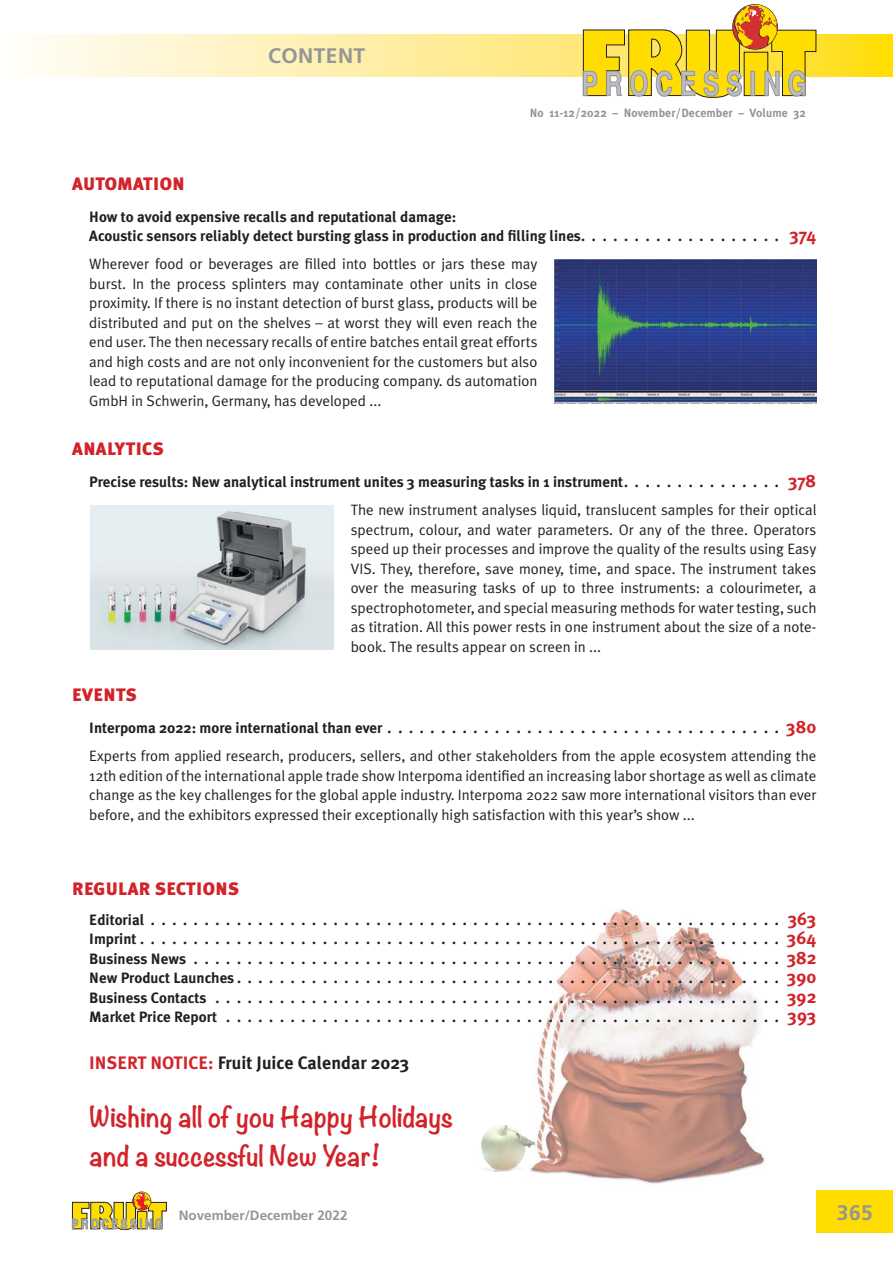
<style>
.page{position:relative;width:893px;height:1263px;background:#fff}
.page>*{position:absolute;margin:0;border:0;box-sizing:border-box;transform-origin:0 0}
.t1{font:700 25.5px/39px "Noteworthy";color:#d2232a}
.t2{font:700 21px "Frutiger";letter-spacing:.02em;color:#939598}
.t3{font:900 18px "Meta Plus";letter-spacing:.02em;color:#d2232a}
.t4{font:700 18px "Meta Plus";color:#231f20}
.t5{font:15px/19.5px "Meta Plus Normal";color:#231f20;text-align:justify}
.t6{font:700 15px/19.5px "Meta Plus";color:#231f20}
.t7{font:700 13.5px "Frutiger";color:#939598}
.t8{font:700 12px "Meta Plus";letter-spacing:.01em;color:#939598}
.s1{font-size:18px;color:#d2232a}
.s2{color:#d2232a}
.s3{font-size:27px}
</style>
<div class="page">
<div style="left:816px;top:1191px;width:77px;height:42px;background:#fd0"></div>
<svg style="left:25px;top:34px;width:868px;height:43px;background:#ffeea3"></svg>
<svg style="left:72px;top:1191px;width:95px;height:39px"></svg>
<img style="left:483px;top:909px;width:283px;height:275px">
<img style="left:481px;top:1124px;width:22px;height:27px">
<img style="left:507px;top:1125px;width:18px;height:46px">
<img style="left:486px;top:1163px;width:43px;height:1px">
<svg style="left:481px;top:1151px;width:5px;height:17px"></svg>
<svg style="left:583px;top:4px;width:234px;height:94px"></svg>
<img style="left:554px;top:259px;width:262px;height:145px">
<img style="left:91px;top:505px;width:243px;height:144px">
<h2 class="t2" style="left:268px;top:46px;width:99px">CONTENT</h2>
<p class="t8" style="left:530px;top:107px;width:277px">No 11-12/2022 – November/December – Volume 32</p>
<p class="t3" style="left:72px;top:176px;width:114px">AUTOMATION</p>
<p class="t6" style="left:89px;top:208px;width:729px">How to avoid expensive recalls and reputational damage:<br>Acoustic sensors reliably detect bursting glass in production and filling lines. . . . . . . . . . . . . . . . . . . <span class="s1">374</span></p>
<p class="t5" style="left:89px;top:256px;width:450px">Wherever food or beverages are filled into bottles or jars these may burst. In the process splinters may contaminate other units in close proximity. If there is no instant detection of burst glass, products will be distributed and put on the shelves – at worst they will even reach the end user. The then necessary recalls of entire batches entail great efforts and high costs and are not only inconvenient for the customers but also lead to reputational damage for the producing company. ds automation GmbH in Schwerin, Germany, has developed ...</p>
<p class="t3" style="left:72px;top:442px;width:93px">ANALYTICS</p>
<p class="t6" style="left:89px;top:473px;width:729px">Precise results: New analytical instrument unites 3 measuring tasks in 1 instrument. . . . . . . . . . . . . . . <span class="s1">378</span></p>
<p class="t5" style="left:351px;top:502px;width:467px">The new instrument analyses liquid, translucent samples for their optical spectrum, colour, and water parameters. Or any of the three. Operators speed up their processes and improve the quality of the results using Easy VIS. They, therefore, save money, time, and space. The instrument takes over the measuring tasks of up to three instruments: a colourimeter, a spectrophotometer, and special measuring methods for water testing, such as titration. All this power rests in one instrument about the size of a note&shy;book. The results appear on screen in ...</p>
<p class="t3" style="left:72px;top:688px;width:66px">EVENTS</p>
<p class="t6" style="left:89px;top:719px;width:729px">Interpoma 2022: more international than ever . . . . . . . . . . . . . . . . . . . . . . . . . . . . . . . . . . . . . <span class="s1">380</span></p>
<p class="t5" style="left:89px;top:748px;width:729px">Experts from applied research, producers, sellers, and other stakeholders from the apple ecosystem attending the 12th edition of the international apple trade show Interpoma identified an increasing labor shortage as well as climate change as the key challenges for the global apple industry. Interpoma 2022 saw more international visitors than ever before, and the exhibitors expressed their exceptionally high satisfaction with this year’s show ...</p>
<p class="t3" style="left:72px;top:881px;width:168px">REGULAR SECTIONS</p>
<p class="t6" style="left:89px;top:911px;width:729px;text-align:justify">Editorial . . . . . . . . . . . . . . . . . . . . . . . . . . . . . . . . . . . . . . . . . . . . . . . . . . . . . . . . . . . <span class="s1">363<br></span>Imprint . . . . . . . . . . . . . . . . . . . . . . . . . . . . . . . . . . . . . . . . . . . . . . . . . . . . . . . . . . . . <span class="s1">364<br></span>Business News . . . . . . . . . . . . . . . . . . . . . . . . . . . . . . . . . . . . . . . . . . . . . . . . . . . . . . . <span class="s1">382<br></span>New Product Launches . . . . . . . . . . . . . . . . . . . . . . . . . . . . . . . . . . . . . . . . . . . . . . . . . . . <span class="s1">390<br></span>Business Contacts . . . . . . . . . . . . . . . . . . . . . . . . . . . . . . . . . . . . . . . . . . . . . . . . . . . . . <span class="s1">392<br></span>Market Price Report . . . . . . . . . . . . . . . . . . . . . . . . . . . . . . . . . . . . . . . . . . . . . . . . . . . . <span class="s1">393</span></p>
<p class="t4" style="left:89px;top:1055px;width:322px"><span class="s2">INSERT NOTICE:</span> Fruit Juice Calendar 2023</p>
<h1 class="t1" style="left:89px;top:1095px;width:366px">Wishing all of you Happy Holidays and a successful New Year<span class="s3">!</span></h1>
<p class="t7" style="left:179px;top:1209px;width:170px">November/December 2022</p>
<h2 class="t2" style="left:837px;top:1203px;width:37px">365</h2>
</div>
